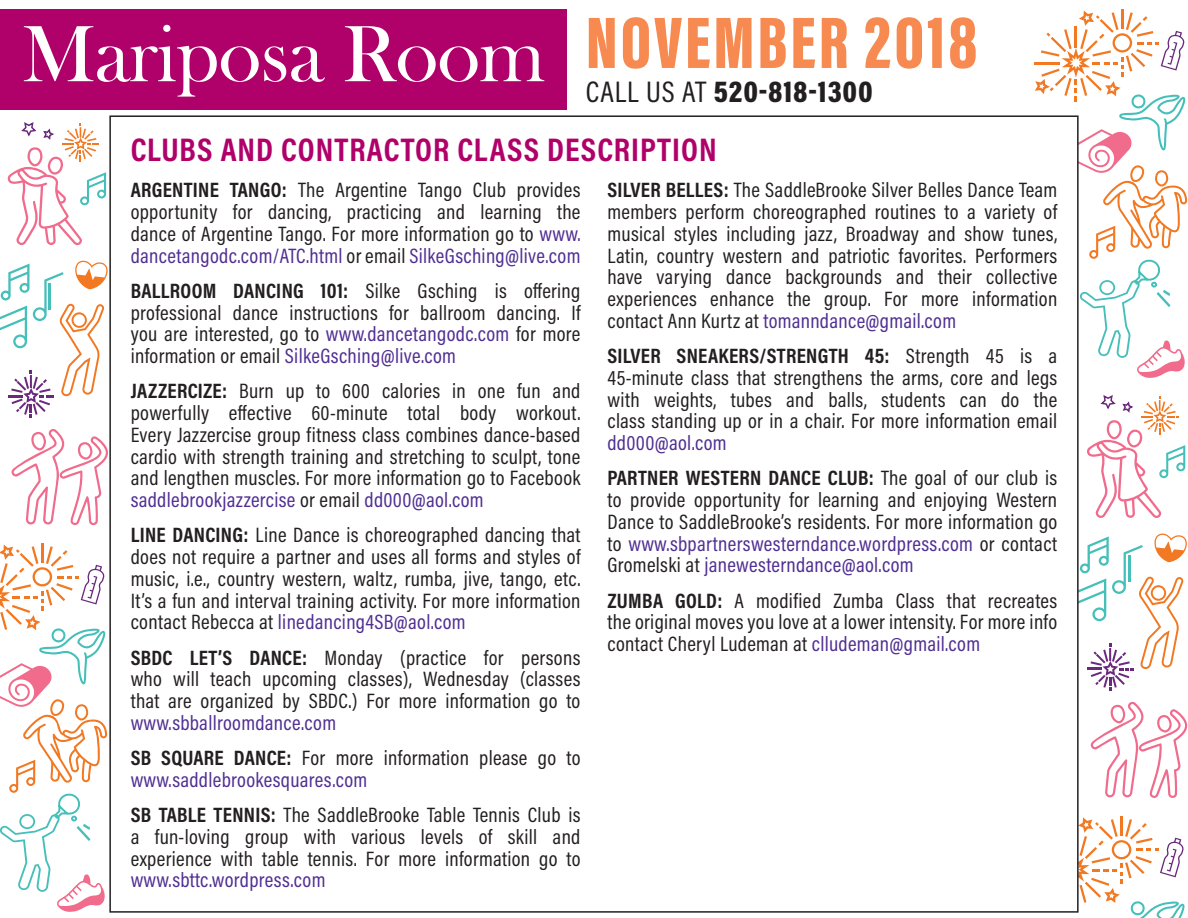
<style>
.page{position:relative;width:1188px;height:918px;background:#fff}
.page>*{position:absolute;margin:0;border:0;box-sizing:border-box;transform-origin:0 0}
.t1{font:82.5px "Bask Old Face";letter-spacing:-.01em;color:#fff}
.t2{font:900 75px "Acumin Pro Extra Cond";letter-spacing:.04em;color:#f68a51}
.t3{font:700 33px "Acumin Pro Cond";letter-spacing:.03em;color:#b0016a}
.t4{font:900 30px "Acumin Pro Cond";letter-spacing:.03em;color:#231f20}
.t5{font:21px/21.8px "Acumin Pro Cond";letter-spacing:.015em;color:#231f20;text-align:justify}
.s1{font-weight:400}
.s2{font-weight:700}
.s3{color:#502e92}
</style>
<div class="page">
<hr style="left:1120px;top:816px;width:3px;height:20px;background:#f27821">
<svg style="left:1091px;top:701px;width:97px;height:97px"></svg>
<svg style="left:1079px;top:533px;width:108px;height:158px"></svg>
<svg style="left:1079px;top:817px;width:106px;height:101px"></svg>
<svg style="left:1087px;top:395px;width:98px;height:123px"></svg>
<hr style="left:1034px;top:62px;width:25px;height:2px;background:#f27821">
<svg style="left:1035px;top:10px;width:152px;height:368px"></svg>
<svg style="left:12px;top:429px;width:96px;height:97px"></svg>
<svg style="left:0;top:261px;width:108px;height:157px"></svg>
<svg style="left:0;top:544px;width:107px;height:368px"></svg>
<svg style="left:7px;top:122px;width:99px;height:123px"></svg>
<div style="left:0;top:9px;width:567px;height:101px;background:#b0016a"></div>
<div style="left:110px;top:116px;width:968px;height:796px;background:#fff"></div>
<p class="t1" style="left:22px;top:9px;width:525px">Mariposa Room</p>
<p class="t2" style="left:586px;top:-3px;width:393px">NOVEMBER 2018</p>
<p class="t4" style="left:586px;top:73px;width:289px"><span class="s1">CALL US AT</span> 520-818-1300</p>
<p class="t3" style="left:131px;top:128px;width:587px">CLUBS AND CONTRACTOR CLASS DESCRIPTION</p>
<p class="t5" style="left:131px;top:179px;width:451px"><span class="s2">ARGENTINE TANGO:</span> The Argentine Tango Club provides opportunity for dancing, practicing and learning the dance of Argentine Tango. For more information go to <span class="s3">www. dancetangodc.com/ATC.html</span> or email <span class="s3">SilkeGsching@live.com</span></p>
<p class="t5" style="left:131px;top:279px;width:451px"><span class="s2">BALLROOM DANCING 101:</span> Silke Gsching is offering professional dance instructions for ballroom dancing. If you are interested, go to <span class="s3">www.dancetangodc.com</span> for more information or email <span class="s3">SilkeGsching@live.com</span></p>
<p class="t5" style="left:131px;top:380px;width:451px"><span class="s2">JAZZERCIZE:</span> Burn up to 600 calories in one fun and powerfully effective 60-minute total body workout.<br>Every Jazzercise group fitness class combines dance-based cardio with strength training and stretching to sculpt, tone and lengthen muscles. For more information go to Facebook <span class="s3">saddlebrookjazzercise</span> or email <span class="s3">dd000@aol.com</span></p>
<p class="t5" style="left:131px;top:524px;width:451px"><span class="s2">LINE DANCING:</span> Line Dance is choreographed dancing that does not require a partner and uses all forms and styles of music, i.e., country western, waltz, rumba, jive, tango, etc.<br>It’s a fun and interval training activity. For more information contact Rebecca at <span class="s3">linedancing4SB@aol.com</span></p>
<p class="t5" style="left:131px;top:646px;width:451px"><span class="s2">SBDC LET’S DANCE:</span> Monday (practice for persons who will teach upcoming classes), Wednesday (classes that are organized by SBDC.) For more information go to <span class="s3">www.sbballroomdance.com</span></p>
<p class="t5" style="left:131px;top:747px;width:451px"><span class="s2">SB SQUARE DANCE:</span> For more information please go to <span class="s3">www.saddlebrookesquares.com</span></p>
<p class="t5" style="left:131px;top:804px;width:451px"><span class="s2">SB TABLE TENNIS:</span> The SaddleBrooke Table Tennis Club is a fun-loving group with various levels of skill and experience with table tennis. For more information go to <span class="s3">www.sbttc.wordpress.com</span></p>
<p class="t5" style="left:608px;top:179px;width:451px"><span class="s2">SILVER BELLES:</span> The SaddleBrooke Silver Belles Dance Team members perform choreographed routines to a variety of musical styles including jazz, Broadway and show tunes, Latin, country western and patriotic favorites. Performers have varying dance backgrounds and their collective experiences enhance the group. For more information contact Ann Kurtz at <span class="s3">tomanndance@gmail.com</span></p>
<p class="t5" style="left:608px;top:345px;width:451px"><span class="s2">SILVER SNEAKERS/STRENGTH 45:</span> Strength 45 is a 45-minute class that strengthens the arms, core and legs with weights, tubes and balls, students can do the class standing up or in a chair. For more information email <span class="s3">dd000@aol.com</span></p>
<p class="t5" style="left:608px;top:467px;width:451px"><span class="s2">PARTNER WESTERN DANCE CLUB:</span> The goal of our club is to provide opportunity for learning and enjoying Western Dance to SaddleBrooke’s residents. For more information go to <span class="s3">www.sbpartnerswesterndance.wordpress.com</span> or contact Gromelski at <span class="s3">janewesterndance@aol.com</span></p>
<p class="t5" style="left:608px;top:589px;width:451px"><span class="s2">ZUMBA GOLD:</span> A modified Zumba Class that recreates the original moves you love at a lower intensity. For more info contact Cheryl Ludeman at <span class="s3">clludeman@gmail.com</span></p>
</div>
